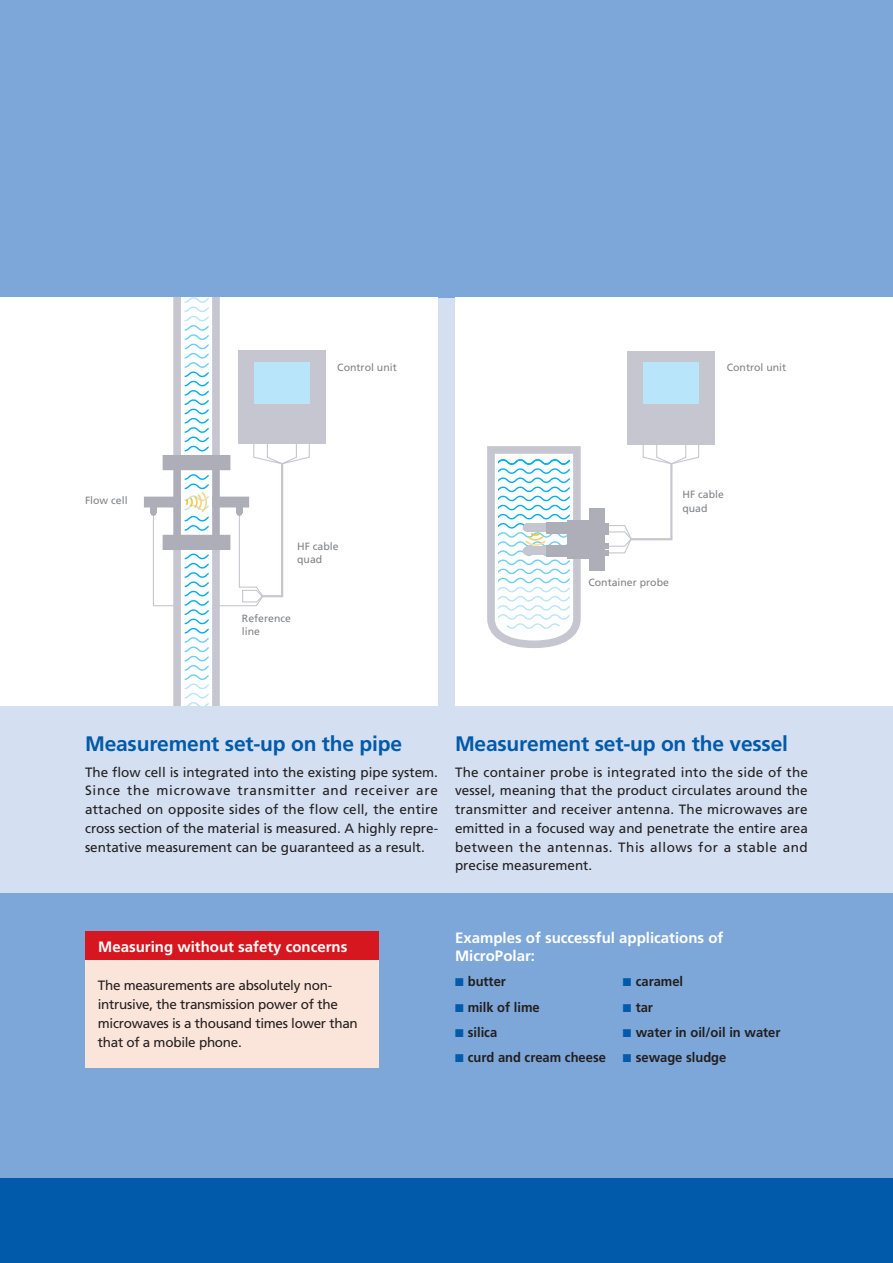
<style>
.page{position:relative;width:893px;height:1263px;background:#fff}
.page>*{position:absolute;margin:0;border:0;box-sizing:border-box;transform-origin:0 0}
.t1{font:700 21px "Frutiger LT";letter-spacing:-.01em;color:#015aaa}
.t2{font:700 15px/18.8px "Frutiger LT";color:#fff}
.t3{font:13.5px/18.8px "Frutiger LT";letter-spacing:-.02em;color:#231f20;text-align:justify}
.t4{font:700 13.5px "Frutiger LT";color:#231f20;scale:.96 1}
.t5{font:10.5px/13.5px "Frutiger LT";color:#808285}
.s1{color:#015aaa}
</style>
<div class="page">
<div style="left:0;top:298px;width:893px;height:880px;background:#d4e0f1"></div>
<div style="left:0;top:893px;width:893px;height:285px;background:#7ca7d8"></div>
<div style="left:0;top:0;width:893px;height:298px;background:#7ca7d8"></div>
<div style="left:0;top:298px;width:438px;height:408px;background:#fff"></div>
<div style="left:85px;top:959px;width:293px;height:109px;background:#fbe5da"></div>
<div style="left:85px;top:931px;width:293px;height:28px;background:#d7171f"></div>
<div style="left:455px;top:298px;width:438px;height:408px;background:#fff"></div>
<div style="left:627px;top:351px;width:88px;height:93px;background:#c5c6cf"></div>
<div style="left:643px;top:362px;width:56px;height:42px;background:#b9e5fa"></div>
<svg style="left:605px;top:444px;width:95px;height:110px"></svg>
<div style="left:590px;top:508px;width:15px;height:63px;background:#adaeb8"></div>
<div style="left:597px;top:523px;width:12px;height:5px;background:#adaeb8"></div>
<div style="left:597px;top:530px;width:12px;height:5px;background:#adaeb8"></div>
<div style="left:597px;top:544px;width:12px;height:5px;background:#adaeb8"></div>
<div style="left:597px;top:550px;width:12px;height:5px;background:#adaeb8"></div>
<div style="left:567px;top:520px;width:30px;height:38px;background:#adaeb8"></div>
<svg style="left:487px;top:446px;width:98px;height:202px"></svg>
<div style="left:144px;top:497px;width:37px;height:10px;background:#adaeb8"></div>
<div style="left:150px;top:507px;width:7px;height:6px;background:#adaeb8"></div>
<div style="left:150px;top:510px;width:7px;height:6px;background:#adaeb8;border-radius:50%"></div>
<div style="left:238px;top:350px;width:87px;height:94px;background:#c5c6cf"></div>
<svg style="left:152px;top:298px;width:158px;height:408px"></svg>
<div style="left:0;top:1178px;width:893px;height:85px;background:#015aaa"></div>
<p class="t5" style="left:337px;top:361px;width:61px">Control unit</p>
<p class="t5" style="left:727px;top:361px;width:61px">Control unit</p>
<p class="t5" style="left:85px;top:494px;width:44px">Flow cell</p>
<p class="t5" style="left:297px;top:539px;width:43px">HF cable quad</p>
<p class="t5" style="left:242px;top:611px;width:51px">Reference line</p>
<p class="t5" style="left:682px;top:488px;width:43px">HF cable quad</p>
<p class="t5" style="left:588px;top:576px;width:82px">Container probe</p>
<h1 class="t1" style="left:85px;top:732px;width:319px">Measurement set-up on the pipe</h1>
<p class="t3" style="left:85px;top:763px;width:355px">The flow cell is integrated into the existing pipe system.<br>Since the microwave transmitter and receiver are attached on opposite sides of the flow cell, the entire cross section of the material is measured. A highly repre&shy;sentative measurement can be guaranteed as a result.</p>
<h1 class="t1" style="left:455px;top:732px;width:335px">Measurement set-up on the vessel</h1>
<p class="t3" style="left:455px;top:763px;width:355px">The container probe is integrated into the side of the vessel, meaning that the product circulates around the transmitter and receiver antenna. The microwaves are emitted in a focused way and penetrate the entire area between the antennas. This allows for a stable and precise measurement.</p>
<p class="t2" style="left:98px;top:937px;width:251px">Measuring without safety concerns</p>
<p class="t3" style="left:98px;top:976px;width:262px;text-align:left">The measurements are absolutely non&shy;intrusive, the transmission power of the microwaves is a thousand times lower than that of a mobile phone.</p>
<p class="t2" style="left:455px;top:928px;width:270px">Examples of successful applications of<br>MicroPolar:</p>
<p class="t4" style="left:455px;top:974px;width:55px"><span class="s1">■</span> butter</p>
<p class="t4" style="left:455px;top:999px;width:90px"><span class="s1">■</span> milk of lime</p>
<p class="t4" style="left:455px;top:1024px;width:46px"><span class="s1">■</span> silica</p>
<p class="t4" style="left:455px;top:1049px;width:159px"><span class="s1">■</span> curd and cream cheese</p>
<p class="t4" style="left:623px;top:974px;width:64px"><span class="s1">■</span> caramel</p>
<p class="t4" style="left:623px;top:999px;width:33px"><span class="s1">■</span> tar</p>
<p class="t4" style="left:623px;top:1024px;width:166px"><span class="s1">■</span> water in oil/oil in water</p>
<p class="t4" style="left:623px;top:1049px;width:109px"><span class="s1">■</span> sewage sludge</p>
</div>
